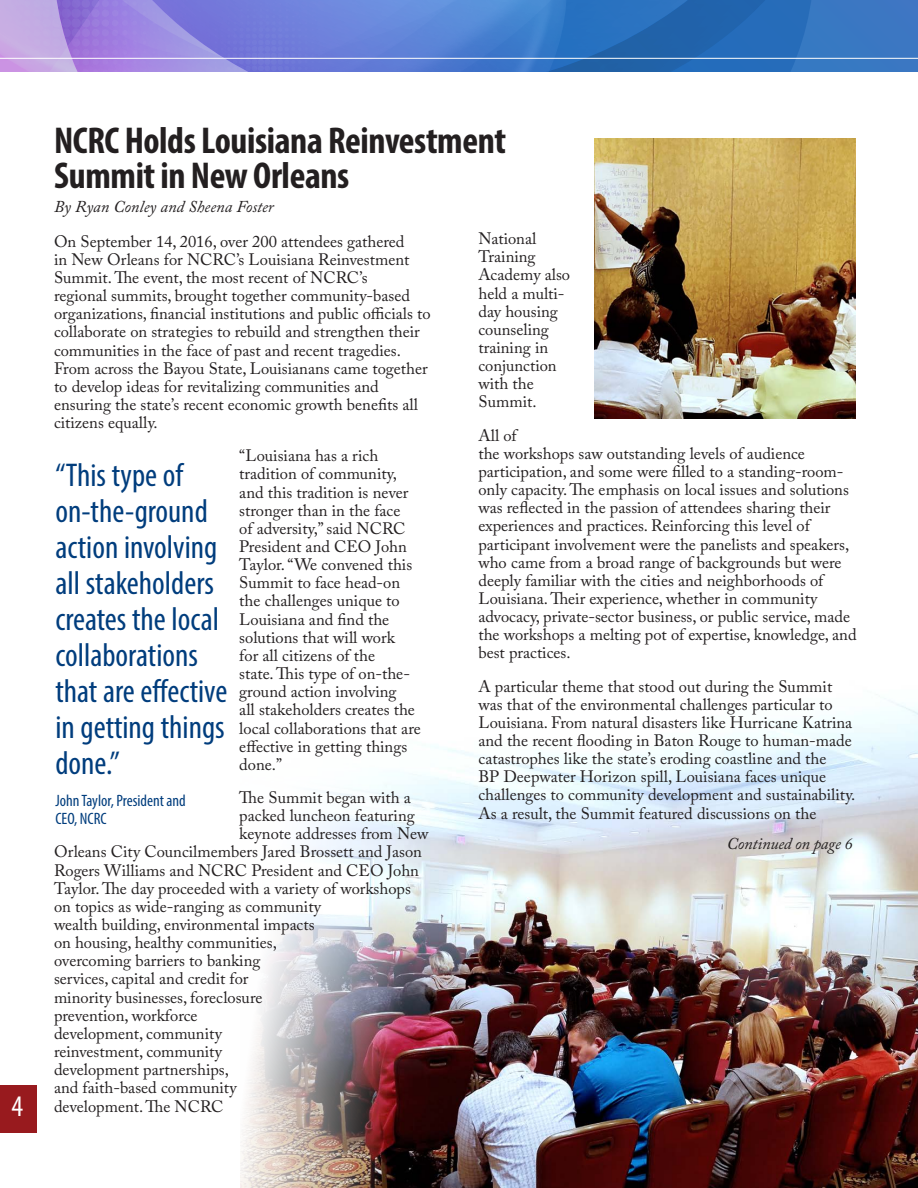
<style>
.page{position:relative;width:918px;height:1188px;background:#fff}
.page>*{position:absolute;margin:0;border:0;box-sizing:border-box;transform-origin:0 0}
.headline_03{font:700 condensed 37.5px/34.5px "Myriad Pro";letter-spacing:-.01em;color:#231f20}
.pull_quote{font:condensed 33px/36px "Myriad Pro";color:#013d7d}
.t1{font:condensed 30px "Myriad Pro";color:#fff}
.t2{font:16.5px/18.1px "Adobe Caslon Pro";color:#231f20}
.t3{font:condensed 16.5px/18.1px "Myriad Pro";color:#013d7d}
.Staff_Title{font:italic 16.5px "Adobe Caslon Pro";color:#231f20}
.Continued{font:italic 16.5px "Adobe Caslon Pro";letter-spacing:-.01em;color:#231f20}
</style>
<div class="page">
<div style="left:0;top:1085px;width:37px;height:48px;background:#981a1e"></div>
<svg style="left:0;top:0;width:917px;height:72px;background:#5b7ccd"></svg>
<hr style="left:0;top:58px;width:918px;height:1px;background:#fff">
<img style="left:594px;top:139px;width:261px;height:279px">
<img style="left:241px;top:698px;width:677px;height:490px">
<h3 class="t1" style="left:11px;top:1088px;width:13px">4</h3>
<p class="headline_03" style="left:54px;top:123px;width:454px">NCRC Holds Louisiana Reinvestment<br>Summit in New Orleans</p>
<p class="Staff_Title" style="left:54px;top:196px;width:221px">By Ryan Conley and Sheena Foster</p>
<p class="t2" style="left:54px;top:232px;width:378px">On September 14, 2016, over 200 attendees gathered<br>in New Orleans for NCRC’s Louisiana Reinvestment Summit. The event, the most recent of NCRC’s<br>regional summits, brought together community-based organizations, financial institutions and public officials to collaborate on strategies to rebuild and strengthen their communities in the face of past and recent tragedies.<br>From across the Bayou State, Louisianans came together to develop ideas for revitalizing communities and ensuring the state’s recent economic growth benefits all citizens equally.</p>
<p class="t2" style="left:239px;top:446px;width:183px">“Louisiana has a rich tradition of community, and this tradition is never stronger than in the face<br>of adversity,” said NCRC<br>President and CEO John<br>Taylor. “We convened this<br>Summit to face head-on the challenges unique to<br>Louisiana and find the solutions that will work<br>for all citizens of the<br>state. This type of on-the&shy;ground action involving<br>all stakeholders creates the local collaborations that are effective in getting things done.”</p>
<p class="t2" style="left:239px;top:788px;width:173px">The Summit began with a</p>
<p class="t2" style="left:239px;top:806px;width:177px">packed luncheon featuring</p>
<p class="t2" style="left:239px;top:824px;width:191px">keynote addresses from New</p>
<p class="t2" style="left:54px;top:843px;width:369px">Orleans City Councilmembers Jared Brossett and Jason</p>
<p class="t2" style="left:54px;top:861px;width:367px">Rogers Williams and NCRC President and CEO John</p>
<p class="t2" style="left:54px;top:879px;width:359px">Taylor. The day proceeded with a variety of workshops</p>
<p class="t2" style="left:54px;top:897px;width:269px">on topics as wide-ranging as community</p>
<p class="t2" style="left:54px;top:915px;width:262px">wealth building, environmental impacts</p>
<p class="t2" style="left:54px;top:933px;width:224px">on housing, healthy communities,</p>
<p class="t2" style="left:54px;top:952px;width:208px">overcoming barriers to banking</p>
<p class="t2" style="left:54px;top:970px;width:196px">services, capital and credit for</p>
<p class="t2" style="left:54px;top:988px;width:210px">minority businesses, foreclosure</p>
<p class="t2" style="left:54px;top:1006px;width:145px">prevention, workforce</p>
<p class="t2" style="left:54px;top:1024px;width:169px">development, community</p>
<p class="t2" style="left:54px;top:1042px;width:169px">reinvestment, community</p>
<p class="t2" style="left:54px;top:1060px;width:177px">development partnerships,</p>
<p class="t2" style="left:54px;top:1079px;width:184px">and faith-based community</p>
<p class="t2" style="left:54px;top:1097px;width:171px">development. The NCRC</p>
<p class="pull_quote" style="left:55px;top:457px;width:173px">“This type of on-the-ground action involving all stakeholders creates the local collaborations that are effective in getting things done.”</p>
<p class="t3" style="left:55px;top:791px;width:132px">John Taylor, President and<br>CEO, NCRC</p>
<p class="t2" style="left:478px;top:229px;width:93px">National<br>Training<br>Academy also held a multi&shy;day housing counseling training in conjunction with the<br>Summit.</p>
<p class="t2" style="left:478px;top:426px;width:380px">All of<br>the workshops saw outstanding levels of audience participation, and some were filled to a standing-room&shy;only capacity. The emphasis on local issues and solutions was reflected in the passion of attendees sharing their experiences and practices. Reinforcing this level of participant involvement were the panelists and speakers, who came from a broad range of backgrounds but were deeply familiar with the cities and neighborhoods of Louisiana. Their experience, whether in community advocacy, private-sector business, or public service, made the workshops a melting pot of expertise, knowledge, and best practices.</p>
<p class="t2" style="left:478px;top:677px;width:378px">A particular theme that stood out during the Summit was that of the environmental challenges particular to Louisiana. From natural disasters like Hurricane Katrina and the recent flooding in Baton Rouge to human-made catastrophes like the state’s eroding coastline and the<br>BP Deepwater Horizon spill, Louisiana faces unique challenges to community development and sustainability.<br>As a result, the Summit featured discussions on the</p>
<p class="Continued" style="left:727px;top:833px;width:127px">Continued on page 6</p>
</div>
